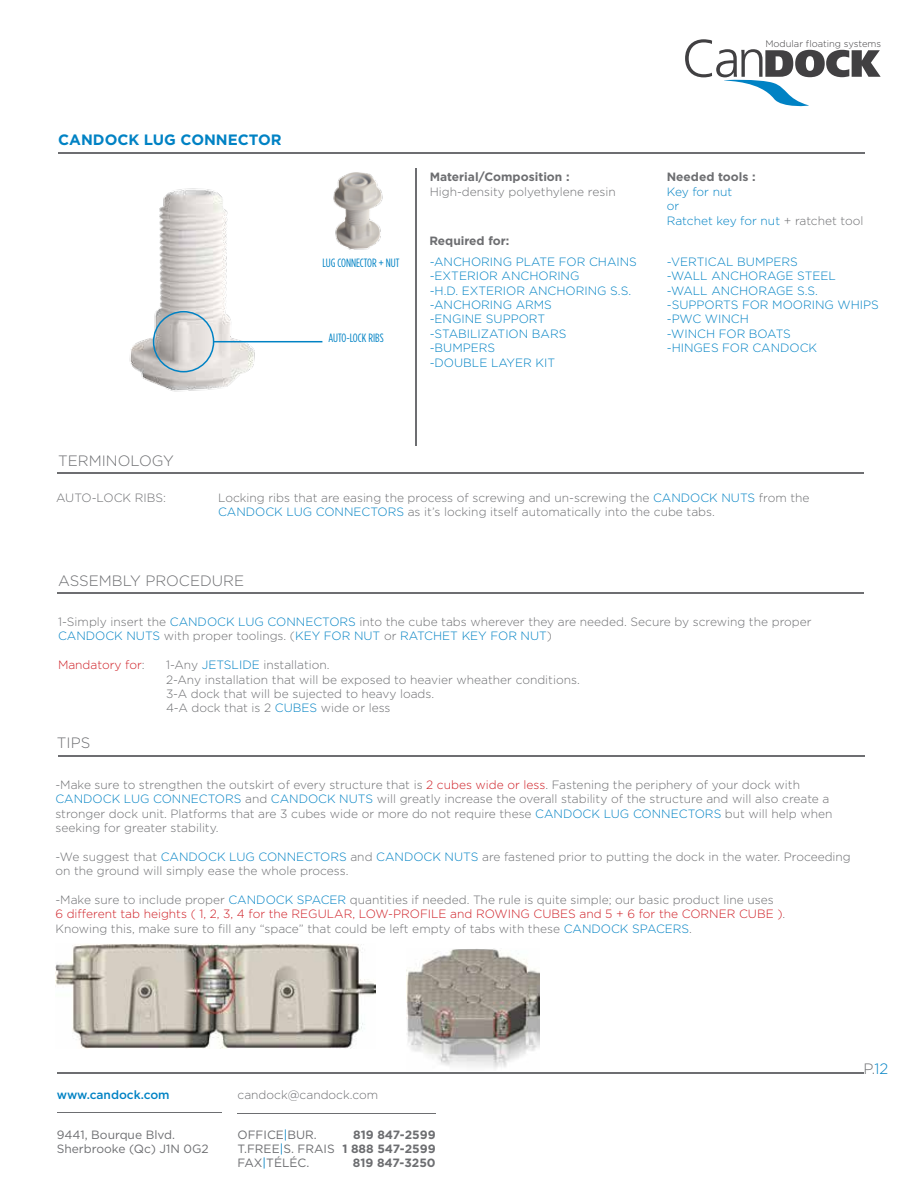
<style>
.page{position:relative;width:918px;height:1188px;background:#fff}
.page>*{position:absolute;margin:0;border:0;box-sizing:border-box;transform-origin:0 0}
.t1{font:300 15px "Gotham HTF";color:#6d6e71}
.t2{font:700 15px "Gotham HTF";color:#0082c4}
.t3{font:300 12px/14.4px "Gotham HTF";color:#6d6e71}
.t4{font:300 12px/14.4px "Gotham HTF";color:#0082c4}
.t5{font:700 12px/14.4px "Gotham HTF";color:#6d6e71;text-align:right}
.t6{font:12px/14.4px "Gotham HTF";color:#6d6e71}
.t7{font:condensed 12px "Gotham HTF";color:#0082c4}
.t8{font:500 12px "Gotham HTF";color:#0082c4}
.t9{font:300 12px "Gotham HTF";color:#cf2027}
.t10{font:300 9.45px "Gotham HTF";color:#414042}
.s1{color:#6d6e71}
.s2{color:#0082c4}
.s3{color:#cf2027}
</style>
<div class="page">
<svg style="left:685px;top:39px;width:196px;height:68px"></svg>
<hr style="left:57px;top:1073px;width:806px;height:1px;background:#6d6e71">
<hr style="left:57px;top:1112px;width:165px;height:1px;background:#6d6e71">
<hr style="left:237px;top:1113px;width:199px;height:1px;background:#6d6e71">
<hr style="left:58px;top:152px;width:807px;height:2px;background:#6d6e71">
<hr style="left:415px;top:168px;width:1px;height:277px;background:#6d6e71">
<hr style="left:57px;top:472px;width:807px;height:2px;background:#6d6e71">
<hr style="left:57px;top:592px;width:807px;height:2px;background:#6d6e71">
<hr style="left:58px;top:755px;width:807px;height:2px;background:#6d6e71">
<img style="left:129px;top:188px;width:172px;height:204px">
<img style="left:333px;top:172px;width:50px;height:78px">
<img style="left:55px;top:944px;width:321px;height:104px">
<img style="left:407px;top:949px;width:132px;height:120px">
<div style="left:153px;top:311px;width:61px;height:61px;border:2px solid #0082c4;border-radius:50%"></div>
<hr style="left:214px;top:341px;width:108px;height:1px;background:#0082c4">
<p class="t2" style="left:58px;top:131px;width:225px">CANDOCK LUG CONNECTOR</p>
<p class="t1" style="left:58px;top:452px;width:117px">TERMINOLOGY</p>
<p class="t10" style="left:765px;top:38px;width:117px">Modular floating systems</p>
<p class="t7" style="left:322px;top:256px;width:78px">LUG CONNECTOR + NUT</p>
<p class="t7" style="left:328px;top:331px;width:57px">AUTO-LOCK RIBS</p>
<p class="t5" style="left:430px;top:170px;width:141px">Material/Composition :</p>
<p class="t3" style="left:430px;top:184px;width:188px">High-density polyethylene resin</p>
<p class="t5" style="left:429px;top:233px;width:82px">Required for:</p>
<p class="t4" style="left:430px;top:254px;width:209px">-ANCHORING PLATE FOR CHAINS -EXTERIOR ANCHORING<br>-H.D. EXTERIOR ANCHORING S.S. -ANCHORING ARMS<br>-ENGINE SUPPORT -STABILIZATION BARS<br>-BUMPERS<br>-DOUBLE LAYER KIT</p>
<p class="t5" style="left:667px;top:170px;width:90px">Needed tools :</p>
<p class="t4" style="left:667px;top:184px;width:198px">Key for nut<br>or<br>Ratchet key for nut <span class="s1">+ ratchet tool</span></p>
<p class="t4" style="left:667px;top:254px;width:214px">-VERTICAL BUMPERS<br>-WALL ANCHORAGE STEEL -WALL ANCHORAGE S.S. -SUPPORTS FOR MOORING WHIPS -PWC WINCH<br>-WINCH FOR BOATS<br>-HINGES FOR CANDOCK</p>
<p class="t3" style="left:56px;top:490px;width:111px">AUTO-LOCK RIBS:</p>
<p class="t3" style="left:218px;top:490px;width:593px">Locking ribs that are easing the process of screwing and un-screwing the <span class="s2">CANDOCK NUTS</span> from the<br><span class="s2">CANDOCK LUG CONNECTORS</span> as it’s locking itself automatically into the cube tabs.</p>
<p class="t1" style="left:58px;top:572px;width:187px">ASSEMBLY PROCEDURE</p>
<p class="t3" style="left:58px;top:614px;width:755px">1-Simply insert the <span class="s2">CANDOCK LUG CONNECTORS</span> into the cube tabs wherever they are needed. Secure by screwing the proper<br><span class="s2">CANDOCK NUTS</span> with proper toolings. (<span class="s2">KEY FOR NUT</span> or <span class="s2">RATCHET KEY FOR NUT</span>)</p>
<p class="t9" style="left:58px;top:658px;width:88px">Mandatory for<span class="s1">:</span></p>
<p class="t3" style="left:166px;top:658px;width:415px">1-Any <span class="s2">JETSLIDE</span> installation.<br>2-Any installation that will be exposed to heavier wheather conditions.<br>3-A dock that will be sujected to heavy loads.<br>4-A dock that is 2 <span class="s2">CUBES</span> wide or less</p>
<p class="t1" style="left:57px;top:734px;width:35px">TIPS</p>
<p class="t3" style="left:55px;top:777px;width:779px">-Make sure to strengthen the outskirt of every structure that is <span class="s3">2 cubes wide or less</span>. Fastening the periphery of your dock with <span class="s2">CANDOCK LUG CONNECTORS</span> and <span class="s2">CANDOCK NUTS</span> will greatly increase the overall stability of the structure and will also create a stronger dock unit. Platforms that are 3 cubes wide or more do not require these <span class="s2">CANDOCK LUG CONNECTORS</span> but will help when seeking for greater stability.</p>
<p class="t3" style="left:55px;top:849px;width:797px">-We suggest that <span class="s2">CANDOCK LUG CONNECTORS</span> and <span class="s2">CANDOCK NUTS</span> are fastened prior to putting the dock in the water. Proceeding on the ground will simply ease the whole process.</p>
<p class="t3" style="left:55px;top:892px;width:731px">-Make sure to include proper <span class="s2">CANDOCK SPACER</span> quantities if needed. The rule is quite simple; our basic product line uses<br><span class="s3">6 different tab heights ( 1, 2, 3, 4 for the REGULAR, LOW-PROFILE and ROWING CUBES and 5 + 6 for the CORNER CUBE )</span>.<br>Knowing this, make sure to fill any “space” that could be left empty of tabs with these <span class="s2">CANDOCK SPACERS</span>.</p>
<p class="t8" style="left:57px;top:1088px;width:114px">www.candock.com</p>
<p class="t3" style="left:238px;top:1087px;width:142px">candock@candock.com</p>
<p class="t6" style="left:57px;top:1127px;width:154px">9441, Bourque Blvd.<br>Sherbrooke (Qc) J1N 0G2</p>
<p class="t6" style="left:238px;top:1127px;width:99px">OFFICE<span class="s2">|</span>BUR.<br>T.FREE<span class="s2">|</span>S. FRAIS<br>FAX<span class="s2">|</span>TÉLÉC.</p>
<p class="t5" style="left:342px;top:1127px;width:95px">819 847-2599<br>1 888 547-2599<br>819 847-3250</p>
<p class="t1" style="left:863px;top:1061px;width:27px">P.<span class="s2">12</span></p>
</div>
